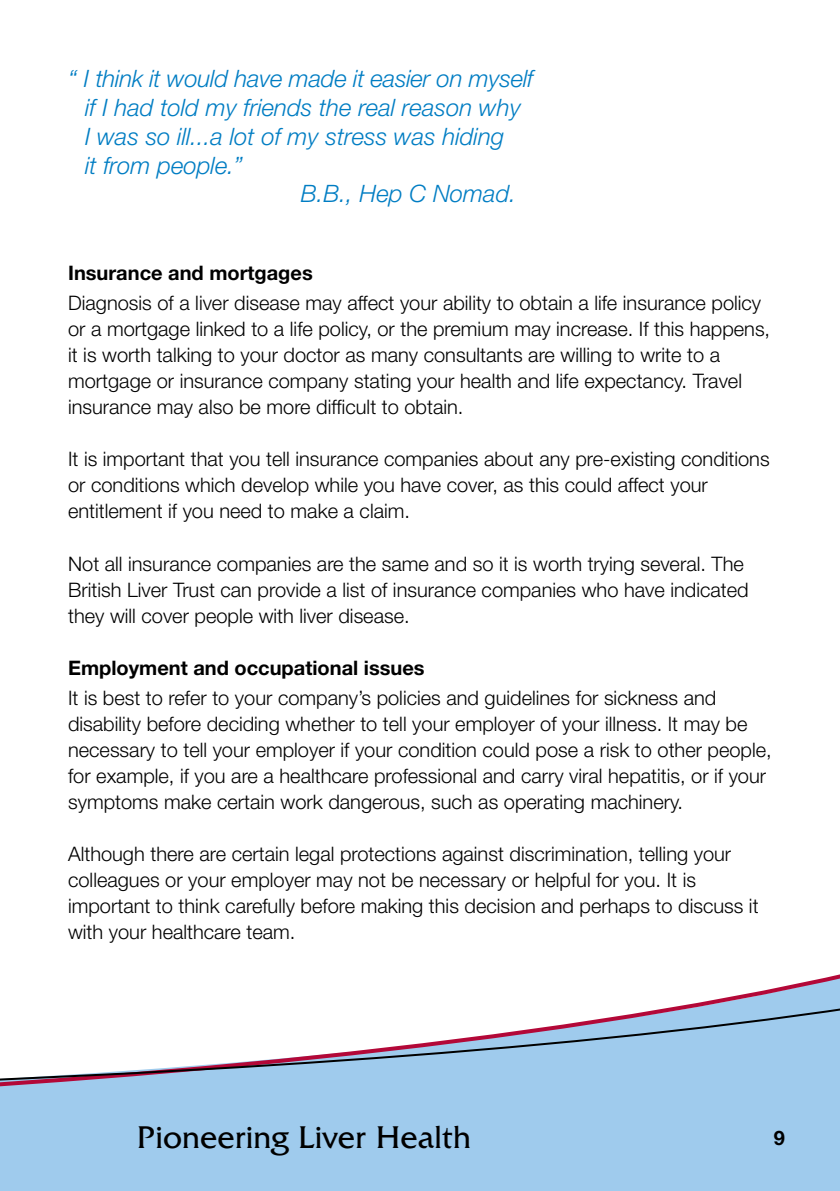
<style>
.page{position:relative;width:840px;height:1191px;background:#fff}
.page>*{position:absolute;margin:0;border:0;box-sizing:border-box;transform-origin:0 0}
.t1{font:32px "Friz Quadrata IT Cby BT";color:#000}
.t2{font:italic 300 24px "Helvetica Neue";color:#007dc3}
.t3{font:300 20px/26px "Helvetica Neue";color:#000}
.t4{font:700 20px "Helvetica Neue";color:#000}
</style>
<div class="page">
<div style="left:0;top:1121px;width:839px;height:70px;background:#9fcbed"></div>
<svg style="left:0;top:974px;width:839px;height:147px"></svg>
<svg style="left:0;top:1004px;width:839px;height:97px"></svg>
<p class="t2" style="left:68px;top:64px;width:466px">“ I think it would have made it easier on myself</p>
<p class="t2" style="left:85px;top:93px;width:437px">if I had told my friends the real reason why</p>
<p class="t2" style="left:85px;top:122px;width:420px">I was so ill...a lot of my stress was hiding</p>
<p class="t2" style="left:85px;top:151px;width:159px">it from people.”</p>
<p class="t2" style="left:300px;top:179px;width:217px">B.B., Hep C Nomad.</p>
<p class="t4" style="left:68px;top:261px;width:246px">Insurance and mortgages</p>
<p class="t3" style="left:68px;top:290px;width:703px">Diagnosis of a liver disease may affect your ability to obtain a life insurance policy or a mortgage linked to a life policy, or the premium may increase. If this happens, it is worth talking to your doctor as many consultants are willing to write to a mortgage or insurance company stating your health and life expectancy. Travel insurance may also be more difficult to obtain.</p>
<p class="t3" style="left:68px;top:446px;width:702px">It is important that you tell insurance companies about any pre-existing conditions or conditions which develop while you have cover, as this could affect your entitlement if you need to make a claim.</p>
<p class="t3" style="left:68px;top:550px;width:681px">Not all insurance companies are the same and so it is worth trying several. The<br>British Liver Trust can provide a list of insurance companies who have indicated they will cover people with liver disease.</p>
<p class="t4" style="left:68px;top:655px;width:358px">Employment and occupational issues</p>
<p class="t3" style="left:68px;top:684px;width:704px">It is best to refer to your company’s policies and guidelines for sickness and disability before deciding whether to tell your employer of your illness. It may be necessary to tell your employer if your condition could pose a risk to other people, for example, if you are a healthcare professional and carry viral hepatitis, or if your symptoms make certain work dangerous, such as operating machinery.</p>
<p class="t3" style="left:68px;top:840px;width:691px">Although there are certain legal protections against discrimination, telling your colleagues or your employer may not be necessary or helpful for you. It is important to think carefully before making this decision and perhaps to discuss it with your healthcare team.</p>
<h1 class="t1" style="left:137px;top:1117px;width:335px">Pioneering Liver Health</h1>
<p class="t4" style="left:773px;top:1125px;width:13px">9</p>
</div>
